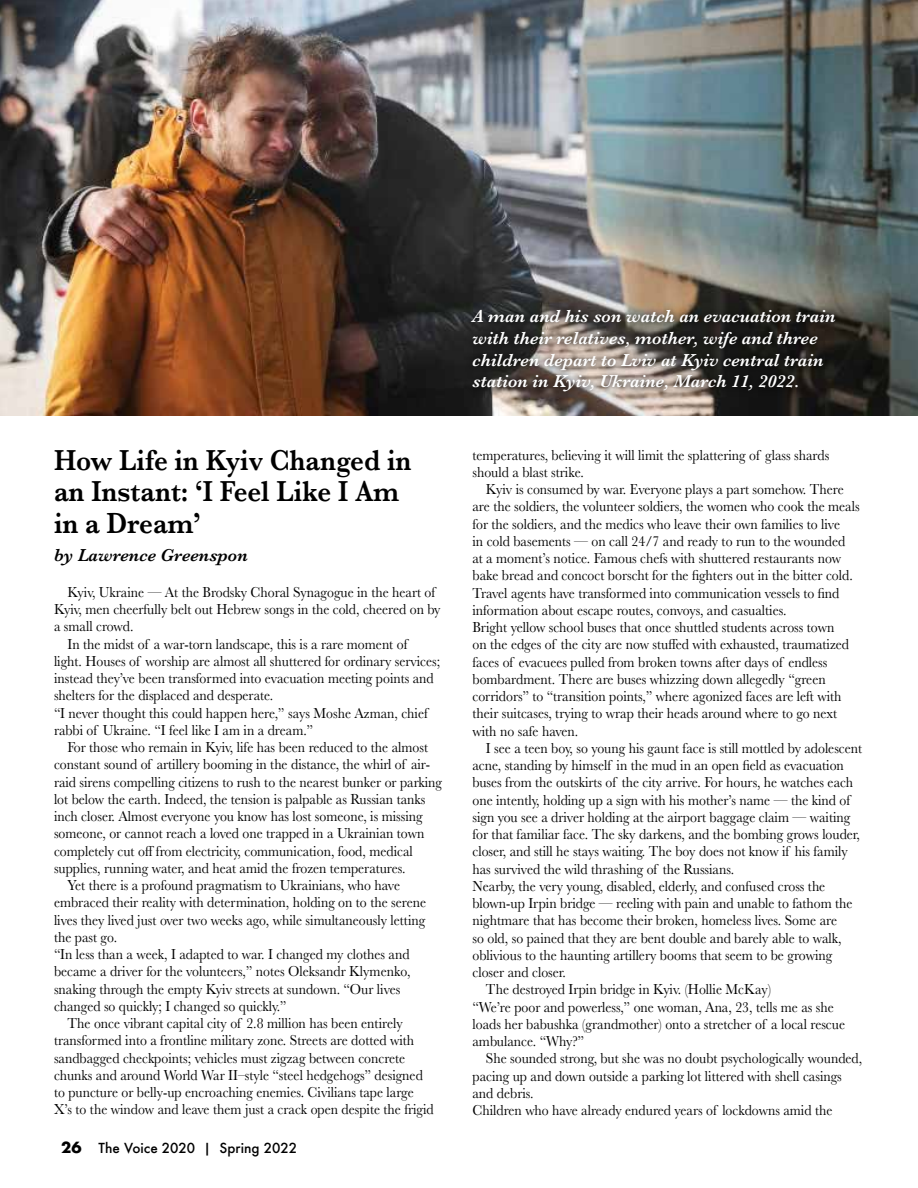
<style>
.page{position:relative;width:918px;height:1188px;background:#fff}
.page>*{position:absolute;margin:0;border:0;box-sizing:border-box;transform-origin:0 0}
.t1{font:600 30px/31.5px "Baskerville";color:#000;scale:.9 1}
.t2{font:italic 600 18px/21.6px "Baskerville";color:#fff}
.t3{font:italic 600 18px "Baskerville";color:#000}
.t4{font:15px/17.2px "Baskerville";color:#000;scale:.92 1}
.t5{font:500 13.5px "Futura";color:#000}
.s1{font-weight:700;font-size:15px}
</style>
<div class="page">
<img style="left:0;top:0;width:918px;height:416px">
<svg style="left:465px;top:303px;width:378px;height:96px;background:#49433f"></svg>
<h1 class="t1" style="left:54px;top:444px;width:399px">How Life in Kyiv Changed in an Instant: ‘I Feel Like I Am in a Dream’</h1>
<p class="t3" style="left:54px;top:543px;width:196px">by Lawrence Greenspon</p>
<p class="t4" style="left:68px;top:584px;width:401px">Kyiv, Ukraine — At the Brodsky Choral Synagogue in the heart of</p>
<p class="t4" style="left:54px;top:601px;width:422px">Kyiv, men cheerfully belt out Hebrew songs in the cold, cheered on by</p>
<p class="t4" style="left:54px;top:618px;width:88px">a small crowd.</p>
<p class="t4" style="left:68px;top:635px;width:371px">In the midst of a war-torn landscape, this is a rare moment of</p>
<p class="t4" style="left:54px;top:653px;width:421px">light. Houses of worship are almost all shuttered for ordinary services;</p>
<p class="t4" style="left:54px;top:670px;width:414px">instead they’ve been transformed into evacuation meeting points and</p>
<p class="t4" style="left:54px;top:687px;width:240px">shelters for the displaced and desperate.</p>
<p class="t4" style="left:54px;top:704px;width:408px">“I never thought this could happen here,” says Moshe Azman, chief</p>
<p class="t4" style="left:54px;top:722px;width:283px">rabbi of Ukraine. “I feel like I am in a dream.”</p>
<p class="t4" style="left:68px;top:739px;width:394px">For those who remain in Kyiv, life has been reduced to the almost</p>
<p class="t4" style="left:54px;top:756px;width:410px">constant sound of artillery booming in the distance, the whirl of air-</p>
<p class="t4" style="left:54px;top:773px;width:423px">raid sirens compelling citizens to rush to the nearest bunker or parking</p>
<p class="t4" style="left:54px;top:791px;width:405px">lot below the earth. Indeed, the tension is palpable as Russian tanks</p>
<p class="t4" style="left:54px;top:808px;width:402px">inch closer. Almost everyone you know has lost someone, is missing</p>
<p class="t4" style="left:54px;top:825px;width:404px">someone, or cannot reach a loved one trapped in a Ukrainian town</p>
<p class="t4" style="left:54px;top:842px;width:392px">completely cut off from electricity, communication, food, medical</p>
<p class="t4" style="left:54px;top:860px;width:384px">supplies, running water, and heat amid the frozen temperatures.</p>
<p class="t4" style="left:68px;top:877px;width:363px">Yet there is a profound pragmatism to Ukrainians, who have</p>
<p class="t4" style="left:54px;top:894px;width:406px">embraced their reality with determination, holding on to the serene</p>
<p class="t4" style="left:54px;top:911px;width:405px">lives they lived just over two weeks ago, while simultaneously letting</p>
<p class="t4" style="left:54px;top:929px;width:70px">the past go.</p>
<p class="t4" style="left:54px;top:946px;width:388px">“In less than a week, I adapted to war. I changed my clothes and</p>
<p class="t4" style="left:54px;top:963px;width:389px">became a driver for the volunteers,” notes Oleksandr Klymenko,</p>
<p class="t4" style="left:54px;top:980px;width:378px">snaking through the empty Kyiv streets at sundown. “Our lives</p>
<p class="t4" style="left:54px;top:998px;width:254px">changed so quickly; I changed so quickly.”</p>
<p class="t4" style="left:68px;top:1015px;width:366px">The once vibrant capital city of 2.8 million has been entirely</p>
<p class="t4" style="left:54px;top:1032px;width:393px">transformed into a frontline military zone. Streets are dotted with</p>
<p class="t4" style="left:54px;top:1049px;width:383px">sandbagged checkpoints; vehicles must zigzag between concrete</p>
<p class="t4" style="left:54px;top:1067px;width:402px">chunks and around World War II–style “steel hedgehogs” designed</p>
<p class="t4" style="left:54px;top:1084px;width:393px">to puncture or belly-up encroaching enemies. Civilians tape large</p>
<p class="t4" style="left:54px;top:1101px;width:414px">X’s to the window and leave them just a crack open despite the frigid</p>
<p class="t5" style="left:61px;top:1139px;width:237px"><span class="s1">26</span> The Voice 2020 | Spring 2022</p>
<p class="t2" style="left:473px;top:306px;width:364px">A man and his son watch an evacuation train with their relatives, mother, wife and three children depart to Lviv at Kyiv central train station in Kyiv, Ukraine, March 11, 2022.</p>
<p class="t4" style="left:472px;top:446px;width:389px">temperatures, believing it will limit the splattering of glass shards should a blast strike.</p>
<p class="t4" style="left:472px;top:481px;width:422px;text-indent:13px">Kyiv is consumed by war. Everyone plays a part somehow. There are the soldiers, the volunteer soldiers, the women who cook the meals for the soldiers, and the medics who leave their own families to live<br>in cold basements — on call 24/7 and ready to run to the wounded<br>at a moment’s notice. Famous chefs with shuttered restaurants now bake bread and concoct borscht for the fighters out in the bitter cold.<br>Travel agents have transformed into communication vessels to find information about escape routes, convoys, and casualties.<br>Bright yellow school buses that once shuttled students across town<br>on the edges of the city are now stuffed with exhausted, traumatized faces of evacuees pulled from broken towns after days of endless bombardment. There are buses whizzing down allegedly “green corridors” to “transition points,” where agonized faces are left with their suitcases, trying to wrap their heads around where to go next with no safe haven.</p>
<p class="t4" style="left:486px;top:740px;width:410px">I see a teen boy, so young his gaunt face is still mottled by adolescent</p>
<p class="t4" style="left:472px;top:757px;width:405px">acne, standing by himself in the mud in an open field as evacuation</p>
<p class="t4" style="left:472px;top:774px;width:415px">buses from the outskirts of the city arrive. For hours, he watches each</p>
<p class="t4" style="left:472px;top:791px;width:412px">one intently, holding up a sign with his mother’s name — the kind of</p>
<p class="t4" style="left:472px;top:809px;width:412px">sign you see a driver holding at the airport baggage claim — waiting</p>
<p class="t4" style="left:472px;top:826px;width:423px">for that familiar face. The sky darkens, and the bombing grows louder,</p>
<p class="t4" style="left:472px;top:843px;width:410px">closer, and still he stays waiting. The boy does not know if his family</p>
<p class="t4" style="left:472px;top:860px;width:286px">has survived the wild thrashing of the Russians.</p>
<p class="t4" style="left:472px;top:878px;width:385px">Nearby, the very young, disabled, elderly, and confused cross the</p>
<p class="t4" style="left:472px;top:895px;width:415px">blown-up Irpin bridge — reeling with pain and unable to fathom the</p>
<p class="t4" style="left:472px;top:912px;width:398px">nightmare that has become their broken, homeless lives. Some are</p>
<p class="t4" style="left:472px;top:929px;width:403px">so old, so pained that they are bent double and barely able to walk,</p>
<p class="t4" style="left:472px;top:947px;width:393px">oblivious to the haunting artillery booms that seem to be growing</p>
<p class="t4" style="left:472px;top:964px;width:103px">closer and closer.</p>
<p class="t4" style="left:486px;top:981px;width:311px">The destroyed Irpin bridge in Kyiv. (Hollie McKay)</p>
<p class="t4" style="left:472px;top:998px;width:394px">“We’re poor and powerless,” one woman, Ana, 23, tells me as she</p>
<p class="t4" style="left:472px;top:1016px;width:407px">loads her babushka (grandmother) onto a stretcher of a local rescue</p>
<p class="t4" style="left:472px;top:1033px;width:123px">ambulance. “Why?”</p>
<p class="t4" style="left:486px;top:1050px;width:410px">She sounded strong, but she was no doubt psychologically wounded,</p>
<p class="t4" style="left:472px;top:1067px;width:403px">pacing up and down outside a parking lot littered with shell casings</p>
<p class="t4" style="left:472px;top:1085px;width:68px">and debris.</p>
<p class="t4" style="left:472px;top:1102px;width:393px">Children who have already endured years of lockdowns amid the</p>
</div>
